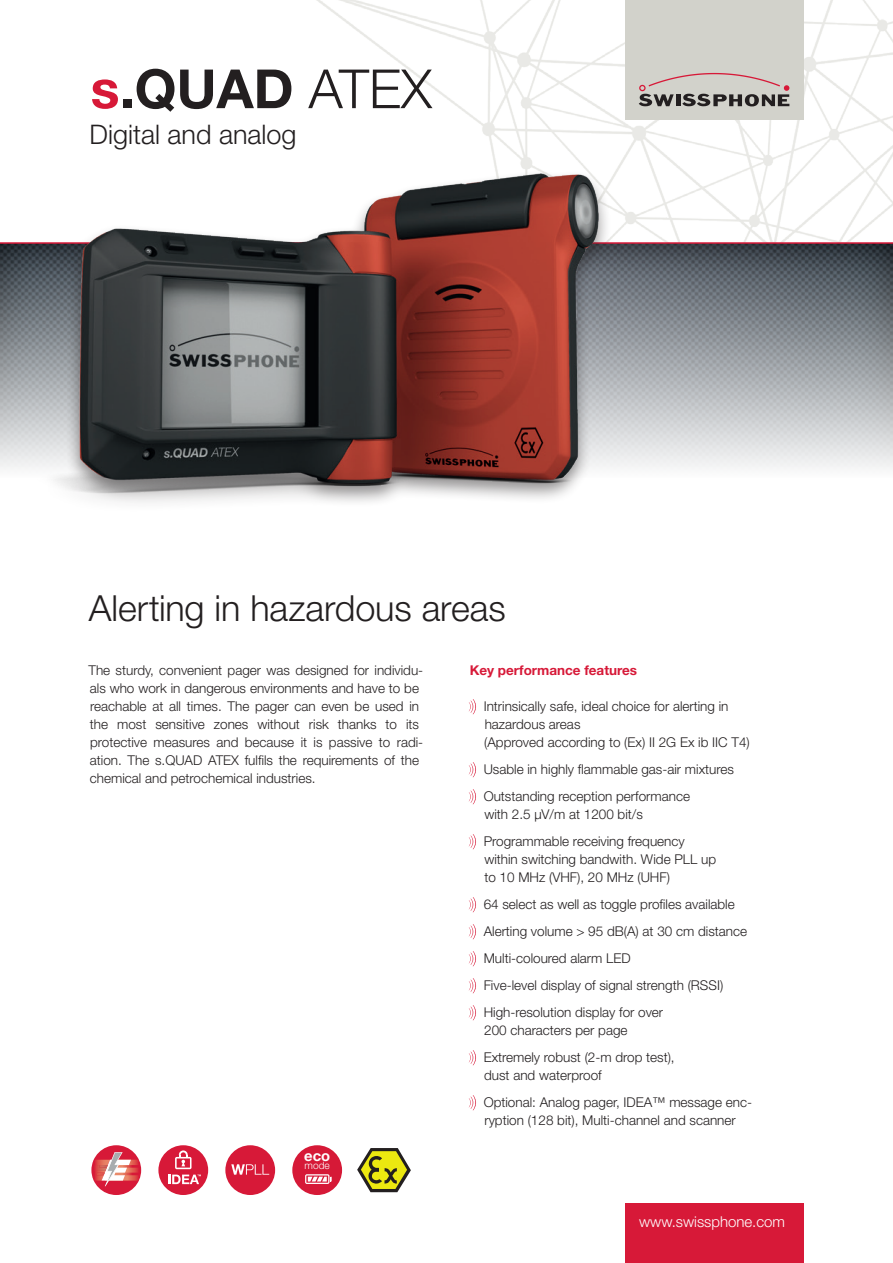
<style>
.page{position:relative;width:893px;height:1263px;background:#fff}
.page>*{position:absolute;margin:0;border:0;box-sizing:border-box;transform-origin:0 0}
.t1{font:700 54px "Helvetica Neue LT Std";color:#231f20}
.t2{font:300 36px "Helvetica Neue LT Std";letter-spacing:-.005em;color:#231f20}
.t3{font:300 27px "Helvetica Neue LT Std";color:#231f20}
.t4{font:300 15px "Helvetica Neue LT Std";color:#fff}
.t5{font:700 14.85px "Helvetica Neue LT Std";color:#fff}
.t6{font:300 13.5px/18px "Helvetica Neue LT Std";color:#231f20}
.t7{font:700 13.5px "Helvetica Neue LT Std";color:#d71938}
.t8{font:300 10.2px "Helvetica Neue LT Std";color:#fff}
.s1{color:#d71938}
.s2{font-weight:300}
</style>
<div class="page">
<img style="left:316px;top:0;width:577px;height:242px">
<div style="left:0;top:242px;width:893px;height:236px;background:#231f20;opacity:.75"></div>
<div style="left:625px;top:0;width:179px;height:119px;background:#d2d2cb"></div>
<svg style="left:639px;top:73px;width:150px;height:33px"></svg>
<div style="left:625px;top:1203px;width:179px;height:60px;background:#d71938"></div>
<hr style="left:0;top:242px;width:893px;height:2px;background:#d71938">
<svg style="left:469px;top:699px;width:7px;height:15px"></svg>
<svg style="left:469px;top:762px;width:7px;height:15px"></svg>
<svg style="left:469px;top:789px;width:7px;height:15px"></svg>
<svg style="left:469px;top:834px;width:7px;height:15px"></svg>
<svg style="left:469px;top:897px;width:7px;height:15px"></svg>
<svg style="left:469px;top:924px;width:7px;height:15px"></svg>
<svg style="left:469px;top:951px;width:7px;height:15px"></svg>
<svg style="left:469px;top:978px;width:7px;height:15px"></svg>
<svg style="left:469px;top:1005px;width:7px;height:15px"></svg>
<svg style="left:469px;top:1050px;width:7px;height:15px"></svg>
<svg style="left:469px;top:1095px;width:7px;height:15px"></svg>
<div style="left:158px;top:1145px;width:50px;height:50px;background:#d71938;border-radius:50%"></div>
<svg style="left:168px;top:1150px;width:33px;height:34px"></svg>
<div style="left:225px;top:1145px;width:50px;height:50px;background:#d71938;border-radius:50%"></div>
<svg style="left:231px;top:1164px;width:38px;height:11px"></svg>
<div style="left:292px;top:1145px;width:50px;height:50px;background:#d61937;border-radius:50%"></div>
<svg style="left:305px;top:1174px;width:27px;height:10px"></svg>
<div style="left:91px;top:1145px;width:50px;height:50px;background:#d71938;border-radius:50%"></div>
<svg style="left:94px;top:1152px;width:45px;height:34px"></svg>
<svg style="left:357px;top:1148px;width:54px;height:44px"></svg>
<img style="left:0;top:169px;width:629px;height:334px">
<h1 class="t1" style="left:91px;top:55px;width:343px"><span class="s1">s</span>.QUAD <span class="s2">ATEX</span></h1>
<h3 class="t3" style="left:90px;top:118px;width:209px">Digital and analog</h3>
<h2 class="t2" style="left:89px;top:586px;width:418px">Alerting in hazardous areas</h2>
<p class="t6" style="left:89px;top:661px;width:336px">The sturdy, convenient pager was designed for individu&shy;als who work in dangerous environments and have to be reachable at all times. The pager can even be used in the most sensitive zones without risk thanks to its protective measures and because it is passive to radi&shy;ation. The s.QUAD ATEX fulfils the requirements of the chemical and petrochemical industries.</p>
<p class="t7" style="left:470px;top:662px;width:169px">Key performance features</p>
<p class="t6" style="left:484px;top:697px;width:268px">Intrinsically safe, ideal choice for alerting in hazardous areas<br>(Approved according to (Ex) II 2G Ex ib IIC T4)</p>
<p class="t6" style="left:484px;top:755px;width:252px;line-height:27px">Usable in highly flammable gas-air mixtures<br>Outstanding reception performance</p>
<p class="t6" style="left:484px;top:800px;width:203px;line-height:27px">with 2.5 μV/m at 1200 bit/s<br>Programmable receiving frequency</p>
<p class="t6" style="left:484px;top:850px;width:233px">within switching bandwith. Wide PLL up to 10 MHz (VHF), 20 MHz (UHF)</p>
<p class="t6" style="left:484px;top:890px;width:265px;line-height:27px">64 select as well as toggle profiles available Alerting volume &gt; 95 dB(A) at 30 cm distance Multi-coloured alarm LED<br>Five-level display of signal strength (RSSI)<br>High-resolution display for over</p>
<p class="t6" style="left:484px;top:1016px;width:193px;line-height:27px">200 characters per page<br>Extremely robust (2-m drop test),</p>
<p class="t6" style="left:484px;top:1061px;width:270px;line-height:27px">dust and waterproof<br>Optional: Analog pager, IDEA™ message enc-</p>
<p class="t6" style="left:484px;top:1111px;width:253px">ryption (128 bit), Multi-channel and scanner</p>
<p class="t5" style="left:304px;top:1146px;width:28px">eco</p>
<p class="t8" style="left:305px;top:1159px;width:27px">mode</p>
<p class="t4" style="left:639px;top:1212px;width:147px">www.swissphone.com</p>
</div>
